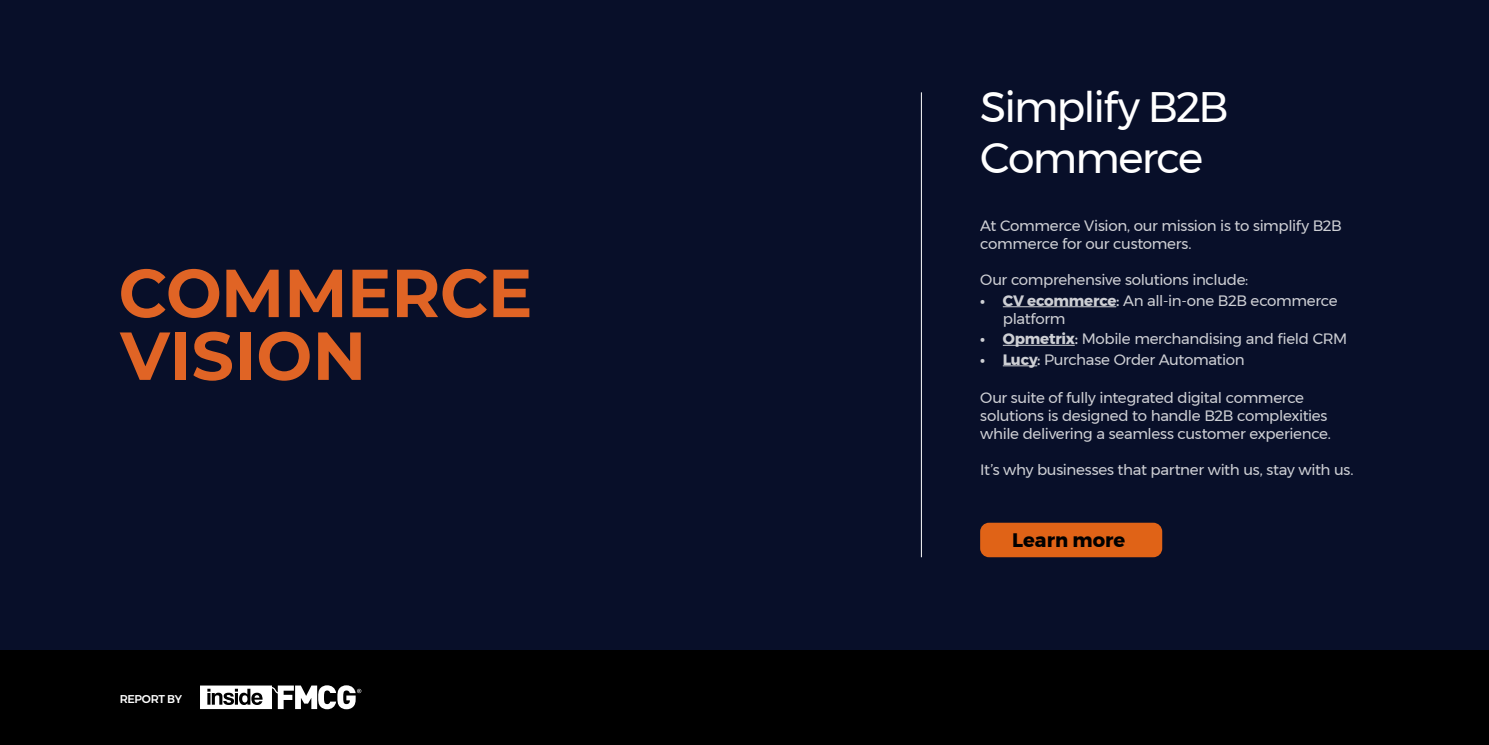
<style>
.page{position:relative;width:1489px;height:745px;background:#fff}
.page>*{position:absolute;margin:0;border:0;box-sizing:border-box;transform-origin:0 0}
.t1{font:42.5px/51px "Montserrat";letter-spacing:-.045em;color:#fff}
.t2{font:700 19.5px "Montserrat";color:#000}
.t3{font:15px/18px "Montserrat";letter-spacing:-.02em;color:#fff}
.t4{font:500 11.25px "Montserrat";letter-spacing:-.03em;color:#fff}
.s1{font-weight:700}
.s2{font-weight:500}
</style>
<div class="page">
<div style="left:0;top:649px;width:1488px;height:95px;background:#000"></div>
<div style="left:0;top:0;width:1488px;height:649px;background:#080f29"></div>
<svg style="left:121px;top:269px;width:98px;height:49px"></svg>
<svg style="left:226px;top:269px;width:53px;height:48px"></svg>
<svg style="left:290px;top:269px;width:52px;height:48px"></svg>
<svg style="left:352px;top:269px;width:36px;height:48px"></svg>
<svg style="left:397px;top:269px;width:90px;height:49px"></svg>
<svg style="left:493px;top:269px;width:36px;height:48px"></svg>
<svg style="left:120px;top:332px;width:50px;height:47px"></svg>
<div style="left:175px;top:332px;width:11px;height:47px;background:#e06425"></div>
<svg style="left:193px;top:331px;width:39px;height:49px"></svg>
<div style="left:240px;top:332px;width:10px;height:47px;background:#e06425"></div>
<svg style="left:259px;top:331px;width:51px;height:49px"></svg>
<svg style="left:318px;top:332px;width:43px;height:47px"></svg>
<svg style="left:200px;top:685px;width:161px;height:23px"></svg>
<hr style="left:1002px;top:306px;width:114px;height:1px;background:#fff">
<hr style="left:1002px;top:345px;width:72px;height:1px;background:#fff">
<hr style="left:1002px;top:365px;width:35px;height:1px;background:#fff">
<hr style="left:921px;top:92px;width:1px;height:465px;background:#fff">
<div style="left:980px;top:522px;width:182px;height:35px;background:#e06317;border-radius:9px"></div>
<p class="t4" style="left:120px;top:689px;width:64px">REPORT BY</p>
<h1 class="t1" style="left:980px;top:81px;width:250px">Simplify B2B<br>Commerce</h1>
<p class="t3" style="left:980px;top:216px;width:363px">At Commerce Vision, our mission is to simplify B2B commerce for our customers.</p>
<p class="t3" style="left:980px;top:270px;width:269px">Our comprehensive solutions include:</p>
<p class="t3" style="left:1002px;top:291px;width:336px;text-indent:-22px"><span class="s1">• CV ecommerce</span><span class="s2">:</span> An all-in-one B2B ecommerce platform</p>
<p class="t3" style="left:980px;top:329px;width:368px"><span class="s1">• Opmetrix</span><span class="s2">:</span> Mobile merchandising and field CRM</p>
<p class="t3" style="left:980px;top:350px;width:266px"><span class="s1">• Lucy</span><span class="s2">:</span> Purchase Order Automation</p>
<p class="t3" style="left:980px;top:388px;width:352px">Our suite of fully integrated digital commerce solutions is designed to handle B2B complexities while delivering a seamless customer experience.</p>
<p class="t3" style="left:980px;top:460px;width:375px">It’s why businesses that partner with us, stay with us.</p>
<p class="t2" style="left:1012px;top:524px;width:115px">Learn more</p>
</div>
